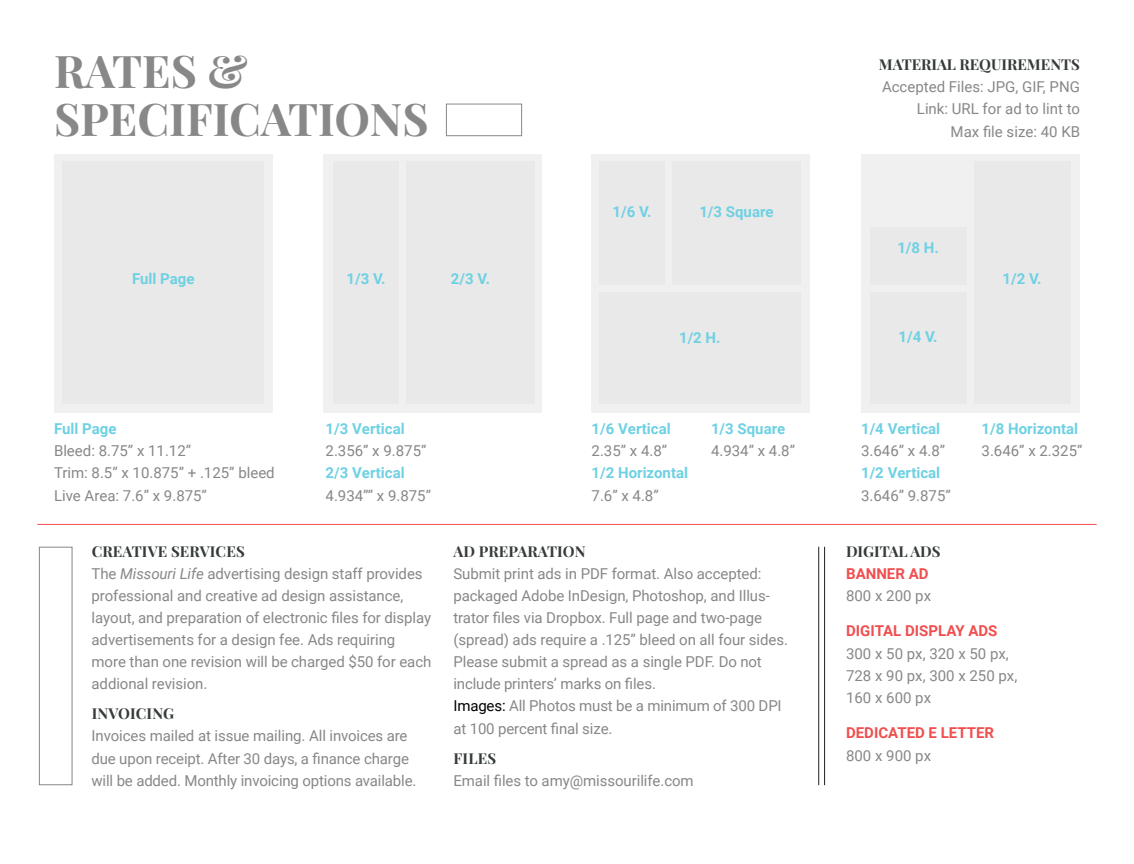
<style>
.page{position:relative;width:1134px;height:864px;background:#fff}
.page>*{position:absolute;margin:0;border:0;box-sizing:border-box;transform-origin:0 0}
.t1{font:700 45px/48px "Playfair Display";color:#888}
.t2{font:15px/22.2px "Roboto";letter-spacing:-.005em;color:#888787}
.t3{font:700 15px "Roboto";color:#6ed1e3}
.t4{font:700 15px "Roboto";color:#f04f4f}
.t5{font:700 15px "Playfair Display";color:#353b39}
.s1{color:#878787}
.s2{font-family:"Playfair Display";font-weight:700;color:#353b39}
.s3{font-style:italic}
.s4{color:#000001}
</style>
<div class="page">
<div style="left:446px;top:104px;width:76px;height:32px;border:1px solid #888787"></div>
<div style="left:54px;top:154px;width:219px;height:258px;background:#f0f0f0"></div>
<div style="left:324px;top:154px;width:218px;height:258px;background:#f0f0f0"></div>
<div style="left:592px;top:154px;width:218px;height:258px;background:#f1f0f0"></div>
<div style="left:861px;top:154px;width:219px;height:258px;background:#f1f0f0"></div>
<div style="left:39px;top:547px;width:33px;height:238px;border:1px solid #888787"></div>
<div style="left:63px;top:161px;width:201px;height:243px;background:#e9e9e9"></div>
<div style="left:333px;top:161px;width:66px;height:243px;background:#e9e9e9"></div>
<div style="left:406px;top:161px;width:129px;height:243px;background:#e9e9e9"></div>
<div style="left:599px;top:161px;width:66px;height:123px;background:#eae9e9"></div>
<div style="left:672px;top:161px;width:129px;height:123px;background:#eae9e9"></div>
<div style="left:599px;top:292px;width:202px;height:112px;background:#eae9e9"></div>
<div style="left:870px;top:292px;width:97px;height:112px;background:#eae9e9"></div>
<div style="left:974px;top:161px;width:97px;height:243px;background:#eae9e9"></div>
<div style="left:870px;top:227px;width:97px;height:57px;background:#eae9e9"></div>
<hr style="left:37px;top:524px;width:1060px;height:1px;background:#f04e50">
<hr style="left:824px;top:547px;width:1px;height:238px;background:#231f20">
<hr style="left:818px;top:547px;width:1px;height:238px;background:#231f20">
<p class="t1" style="left:54px;top:47px;width:376px">RATES &amp;<br>SPECIFI<span class="s1">CA</span>TIONS</p>
<p class="t3" style="left:132px;top:268px;width:64px">Full Page</p>
<p class="t3" style="left:346px;top:268px;width:41px">1/3 V.</p>
<p class="t3" style="left:451px;top:268px;width:41px">2/3 V.</p>
<p class="t3" style="left:54px;top:418px;width:64px">Full Page</p>
<p class="t2" style="left:54px;top:439px;width:139px">Bleed: 8.75” x 11.12”</p>
<p class="t2" style="left:54px;top:461px;width:222px">Trim: 8.5” x 10.875” + .125” bleed</p>
<p class="t2" style="left:54px;top:484px;width:155px">Live Area: 7.6” x 9.875”</p>
<p class="t3" style="left:326px;top:418px;width:81px">1/3 Vertical</p>
<p class="t2" style="left:326px;top:439px;width:102px">2.356” x 9.875”</p>
<p class="t3" style="left:326px;top:463px;width:81px">2/3 Vertical</p>
<p class="t2" style="left:326px;top:484px;width:107px">4.934”” x 9.875”</p>
<p class="t3" style="left:612px;top:201px;width:41px">1/6 V.</p>
<p class="t3" style="left:699px;top:201px;width:76px">1/3 Square</p>
<p class="t3" style="left:679px;top:327px;width:43px">1/2 H.</p>
<p class="t3" style="left:592px;top:418px;width:81px">1/6 Vertical</p>
<p class="t2" style="left:592px;top:439px;width:77px">2.35” x 4.8”</p>
<p class="t3" style="left:592px;top:463px;width:98px">1/2 Horizontal</p>
<p class="t2" style="left:592px;top:484px;width:69px">7.6” x 4.8”</p>
<p class="t3" style="left:711px;top:418px;width:76px">1/3 Square</p>
<p class="t2" style="left:711px;top:439px;width:86px">4.934” x 4.8”</p>
<p class="t2" style="left:92px;top:540px;width:341px"><span class="s2">CREATIVE SERVICES<br></span>The <span class="s3">Missouri Life</span> advertising design staff provides professional and creative ad design assistance, layout, and preparation of electronic files for display advertisements for a design fee. Ads requiring more than one revision will be charged $50 for each addional revision.</p>
<p class="t2" style="left:92px;top:702px;width:326px"><span class="s2">INVOICING<br></span>Invoices mailed at issue mailing. All invoices are due upon receipt. After 30 days, a finance charge will be added. Monthly invoicing options available.</p>
<p class="t2" style="left:453px;top:540px;width:336px"><span class="s2">AD PREPARATION<br></span>Submit print ads in PDF format. Also accepted: packaged Adobe InDesign, Photoshop, and Illus&shy;trator files via Dropbox. Full page and two-page (spread) ads require a .125” bleed on all four sides.<br>Please submit a spread as a single PDF. Do not include printers’ marks on files.</p>
<p class="t2" style="left:453px;top:694px;width:330px"><span class="s4">Images:</span> All Photos must be a minimum of 300 DPI at 100 percent final size.</p>
<p class="t2" style="left:453px;top:747px;width:242px"><span class="s2">FILES<br></span>Email files to amy@missourilife.com</p>
<p class="t5" style="left:879px;top:55px;width:203px">MATERIAL REQUIREMENTS</p>
<p class="t2" style="left:882px;top:75px;width:199px">Accepted Files: JPG, GIF, PNG</p>
<p class="t2" style="left:917px;top:97px;width:165px">Link: URL for ad to lint to</p>
<p class="t2" style="left:951px;top:120px;width:131px">Max file size: 40 KB</p>
<p class="t3" style="left:897px;top:237px;width:43px">1/8 H.</p>
<p class="t3" style="left:899px;top:326px;width:41px">1/4 V.</p>
<p class="t3" style="left:1003px;top:268px;width:41px">1/2 V.</p>
<p class="t3" style="left:861px;top:418px;width:81px">1/4 Vertical</p>
<p class="t2" style="left:861px;top:439px;width:86px">3.646” x 4.8”</p>
<p class="t3" style="left:861px;top:463px;width:81px">1/2 Vertical</p>
<p class="t2" style="left:861px;top:484px;width:91px">3.646” 9.875”</p>
<p class="t3" style="left:982px;top:418px;width:98px">1/8 Horizontal</p>
<p class="t2" style="left:982px;top:439px;width:102px">3.646” x 2.325”</p>
<p class="t5" style="left:846px;top:541px;width:96px">DIGITAL ADS</p>
<p class="t4" style="left:846px;top:563px;width:84px">BANNER AD</p>
<p class="t2" style="left:846px;top:584px;width:87px">800 x 200 px</p>
<p class="t4" style="left:846px;top:621px;width:153px">DIGITAL DISPLAY ADS</p>
<p class="t2" style="left:846px;top:642px;width:173px">300 x 50 px, 320 x 50 px,<br>728 x 90 px, 300 x 250 px,<br>160 x 600 px</p>
<p class="t4" style="left:846px;top:723px;width:150px">DEDICATED E LETTER</p>
<p class="t2" style="left:846px;top:744px;width:87px">800 x 900 px</p>
</div>
